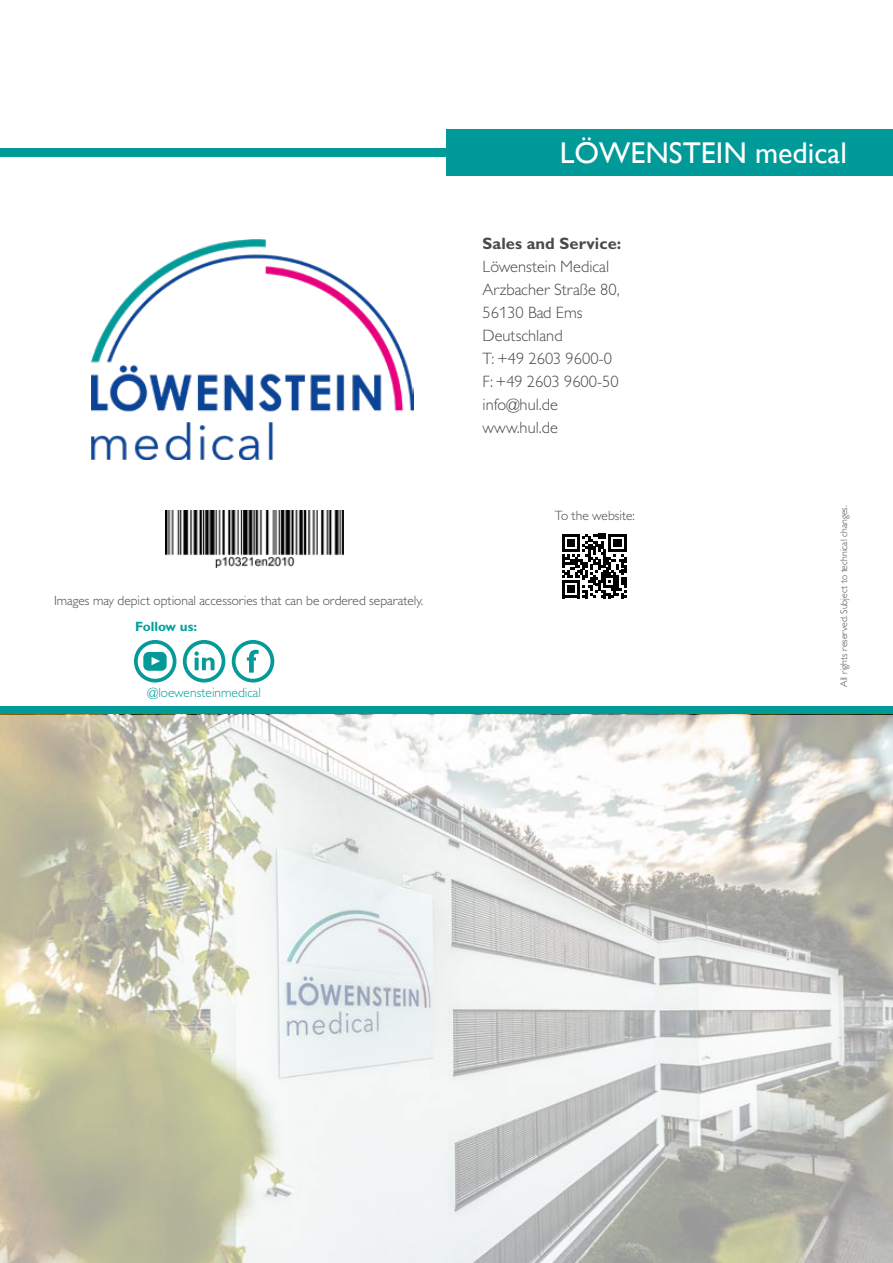
<style>
.page{position:relative;width:893px;height:1263px;background:#fff}
.page>*{position:absolute;margin:0;border:0;box-sizing:border-box;transform-origin:0 0}
.t1{font:30px "Gill Sans";color:#fff}
.t2{font:300 16.5px/23px "Gill Sans MT Pro";color:#4a4a49}
.t3{font:700 16.5px "Gill Sans MT Pro";color:#4a4a49}
.t4{font:300 13.5px "Gill Sans MT Pro";color:#4a4a49}
.t5{font:300 13.5px "Gill Sans MT Pro";color:#00a09d}
.t6{font:700 13.5px "Gill Sans MT Pro";color:#00a09d}
.t7{font:300 9.75px "Gill Sans MT Pro";color:#4a4a49}
</style>
<div class="page">
<div style="left:0;top:148px;width:446px;height:9px;background:#009a98"></div>
<div style="left:446px;top:129px;width:447px;height:47px;background:#009a98"></div>
<img style="left:166px;top:510px;width:177px;height:57px">
<img style="left:91px;top:239px;width:323px;height:220px">
<div style="left:0;top:706px;width:893px;height:8px;background:#009a98"></div>
<svg style="left:0;top:715px;width:893px;height:548px"></svg>
<svg style="left:562px;top:534px;width:64px;height:64px"></svg>
<div style="left:134px;top:640px;width:42px;height:42px;border:4px solid #049a98;border-radius:50%"></div>
<svg style="left:143px;top:652px;width:24px;height:19px"></svg>
<div style="left:183px;top:640px;width:42px;height:42px;border:4px solid #049a98;border-radius:50%"></div>
<svg style="left:194px;top:651px;width:21px;height:19px"></svg>
<svg style="left:247px;top:650px;width:12px;height:23px"></svg>
<div style="left:232px;top:640px;width:42px;height:42px;border:4px solid #049a98;border-radius:50%"></div>
<p class="t4" style="left:54px;top:593px;width:371px">Images may depict optional accessories that can be ordered separately.</p>
<p class="t6" style="left:135px;top:618px;width:64px">Follow us:</p>
<p class="t5" style="left:148px;top:684px;width:115px">@loewensteinmedical</p>
<h1 class="t1" style="left:560px;top:135px;width:289px">LÖWENSTEIN medical</h1>
<p class="t3" style="left:483px;top:234px;width:140px">Sales and Service:</p>
<p class="t2" style="left:483px;top:255px;width:138px">Löwenstein Medical<br>Arzbacher Straße 80,<br>56130 Bad Ems<br>Deutschland<br>T: +49 2603 9600-0<br>F: +49 2603 9600-50 info@hul.de www.hul.de</p>
<p class="t4" style="left:555px;top:507px;width:81px">To the website:</p>
<p class="t7" style="left:838px;top:687px;width:183px;rotate:-90deg">All rights reserved. Subject to technical changes.</p>
</div>
